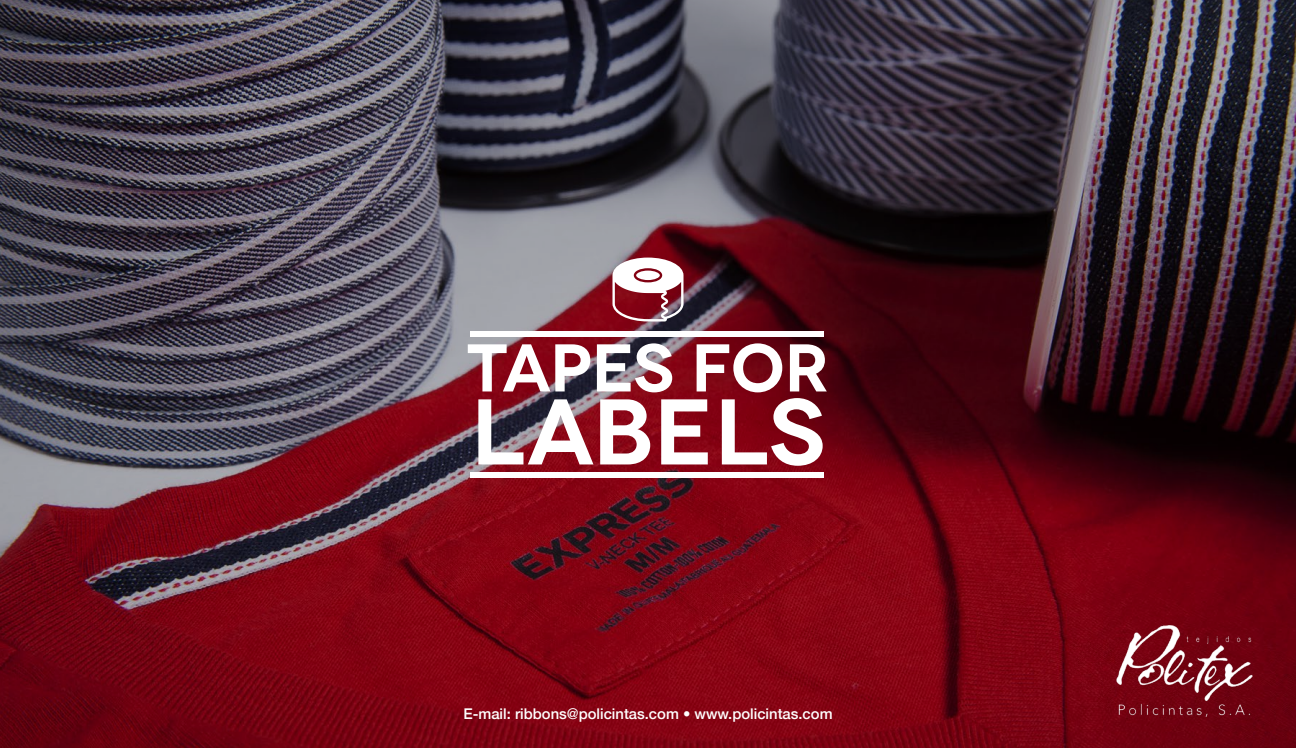
<style>
.page{position:relative;width:1296px;height:748px;background:#fff}
.page>*{position:absolute;margin:0;border:0;box-sizing:border-box;transform-origin:0 0}
.t1{font:600 93px "Novecentowide";color:#fff}
.t2{font:600 67.3px "Novecentowide";letter-spacing:-.015em;color:#fff}
.t3{font:500 14.8px "Helvetica Neue";color:#fff}
</style>
<div class="page">
<img style="left:0;top:0;width:1296px;height:748px">
<img style="left:1114px;top:623px;width:145px;height:96px">
<div style="left:470px;top:331px;width:353px;height:6px;background:#fff"></div>
<div style="left:470px;top:472px;width:353px;height:6px;background:#fff"></div>
<svg style="left:612px;top:258px;width:72px;height:63px"></svg>
<h2 class="t2" style="left:467px;top:327px;width:364px">TAPES FOR</h2>
<h1 class="t1" style="left:471px;top:375px;width:356px">LABELS</h1>
<p class="t3" style="left:463px;top:701px;width:371px">E-mail: ribbons@policintas.com • www.policintas.com</p>
</div>
